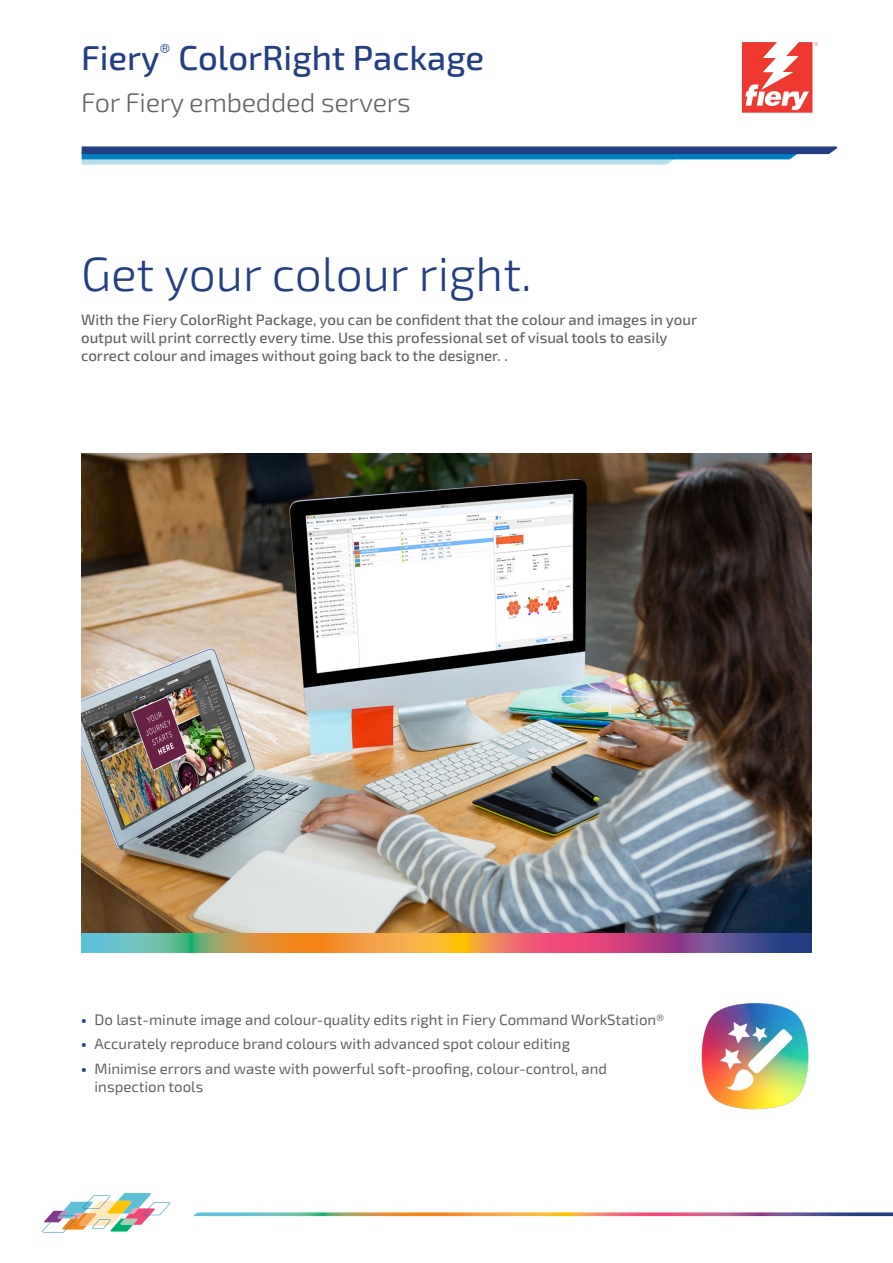
<style>
.page{position:relative;width:893px;height:1263px;background:#fff}
.page>*{position:absolute;margin:0;border:0;box-sizing:border-box;transform-origin:0 0}
.t1{font:300 48px "Exo 2";color:#243e83}
.t2{font:500 34.5px "Exo 2";color:#243e83}
.t3{font:300 27px "Exo 2";letter-spacing:-.01em;color:#63656a}
.t4{font:15px/18px "Exo 2";color:#636362}
.t5{font:500 15px/18px "Exo 2";color:#636362}
.s1{font-weight:800;color:#243e83}
</style>
<div class="page">
<svg style="left:193px;top:1212px;width:700px;height:4px;background:#b59384"></svg>
<svg style="left:42px;top:1193px;width:128px;height:39px"></svg>
<svg style="left:742px;top:42px;width:76px;height:71px"></svg>
<img style="left:81px;top:453px;width:731px;height:481px">
<img style="left:701px;top:1003px;width:108px;height:107px">
<svg style="left:82px;top:146px;width:755px;height:19px;background:#5489b8"></svg>
<svg style="left:81px;top:934px;width:731px;height:18px;background:#b17f6d"></svg>
<h2 class="t2" style="left:81px;top:33px;width:405px">Fiery<sup>®</sup> ColorRight Package</h2>
<h3 class="t3" style="left:81px;top:83px;width:331px">For Fiery embedded servers</h3>
<h1 class="t1" style="left:81px;top:241px;width:452px">Get your colour right.</h1>
<p class="t5" style="left:81px;top:310px;width:618px">With the Fiery ColorRight Package, you can be confident that the colour and images in your output will print correctly every time. Use this professional set of visual tools to easily correct colour and images without going back to the designer. .</p>
<p class="t4" style="left:81px;top:1010px;width:585px"><span class="s1">•</span> Do last-minute image and colour-quality edits right in Fiery Command WorkStation®</p>
<p class="t4" style="left:81px;top:1034px;width:490px"><span class="s1">•</span> Accurately reproduce brand colours with advanced spot colour editing</p>
<p class="t4" style="left:95px;top:1059px;width:514px;text-indent:-14px"><span class="s1">•</span> Minimise errors and waste with powerful soft-proofing, colour-control, and inspection tools</p>
</div>
